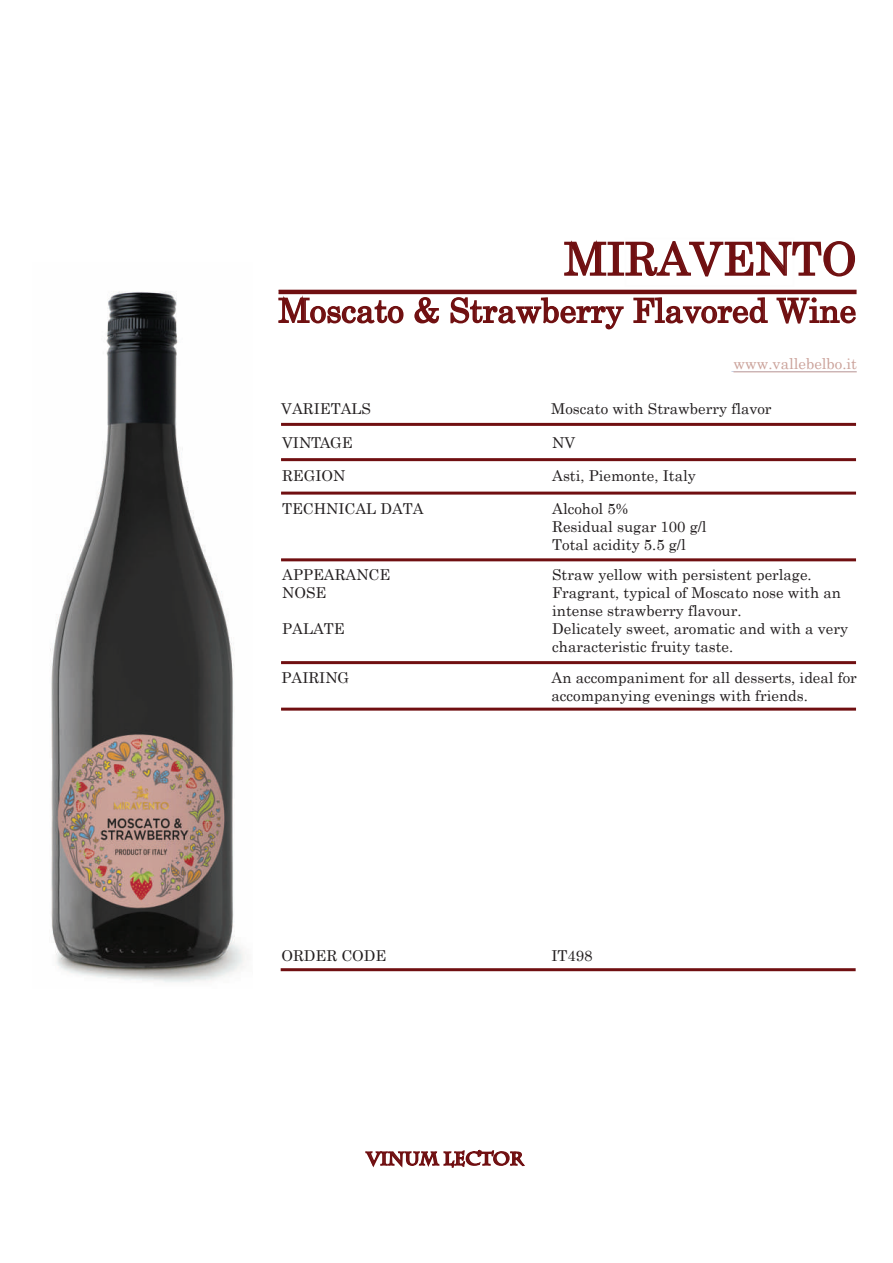
<style>
.page{position:relative;width:893px;height:1263px;background:#fff}
.page>*{position:absolute;margin:0;border:0;box-sizing:border-box;transform-origin:0 0}
.t1{font:45px "Century";color:#700f11}
.t2{font:33px "Century";color:#700f11}
.t3{font:700 18px "Charlemagne Std";color:#700f11}
.t4{font:15px/18px "Century";color:#231f20}
.t5{font:15px "Century";color:#cba29a}
</style>
<div class="page">
<hr style="left:278px;top:290px;width:579px;height:4px;background:#700f11">
<div style="left:281px;top:492px;width:575px;height:3px;border:2px solid #700f11"></div>
<div style="left:281px;top:558px;width:575px;height:3px;border:2px solid #700f11"></div>
<div style="left:281px;top:661px;width:575px;height:3px;border:2px solid #700f11"></div>
<div style="left:281px;top:708px;width:575px;height:3px;border:2px solid #700f11"></div>
<svg style="left:278px;top:291px;width:126px;height:33px"></svg>
<svg style="left:414px;top:297px;width:26px;height:27px"></svg>
<svg style="left:450px;top:297px;width:174px;height:33px"></svg>
<svg style="left:633px;top:297px;width:135px;height:27px"></svg>
<svg style="left:776px;top:291px;width:81px;height:33px"></svg>
<div style="left:281px;top:968px;width:575px;height:3px;border:2px solid #700f11"></div>
<svg style="left:564px;top:240px;width:292px;height:37px"></svg>
<div style="left:281px;top:423px;width:575px;height:3px;border:2px solid #700f11"></div>
<div style="left:281px;top:458px;width:575px;height:3px;border:2px solid #700f11"></div>
<svg style="left:365px;top:1149px;width:160px;height:19px"></svg>
<hr style="left:733px;top:371px;width:124px;height:1px;background:#cba29a">
<img style="left:50px;top:291px;width:196px;height:692px">
<h1 class="t1" style="left:564px;top:221px;width:294px">MIRAVENTO</h1>
<h2 class="t2" style="left:279px;top:283px;width:579px">Moscato &amp; Strawberry Flavored Wine</h2>
<p class="t5" style="left:733px;top:351px;width:125px">www.vallebelbo.it</p>
<p class="t4" style="left:281px;top:398px;width:91px">VARIETALS</p>
<p class="t4" style="left:551px;top:398px;width:222px">Moscato with Strawberry flavor</p>
<p class="t4" style="left:282px;top:432px;width:72px">VINTAGE</p>
<p class="t4" style="left:552px;top:432px;width:25px">NV</p>
<p class="t4" style="left:282px;top:465px;width:65px">REGION</p>
<p class="t4" style="left:552px;top:465px;width:145px">Asti, Piemonte, Italy</p>
<p class="t4" style="left:282px;top:498px;width:143px">TECHNICAL DATA</p>
<p class="t4" style="left:552px;top:498px;width:156px">Alcohol 5%<br>Residual sugar 100 g/l<br>Total acidity 5.5 g/l</p>
<p class="t4" style="left:282px;top:564px;width:110px">APPEARANCE</p>
<p class="t4" style="left:552px;top:564px;width:261px">Straw yellow with persistent perlage.</p>
<p class="t4" style="left:282px;top:582px;width:46px">NOSE</p>
<p class="t4" style="left:552px;top:582px;width:290px">Fragrant, typical of Moscato nose with an intense strawberry flavour.</p>
<p class="t4" style="left:282px;top:618px;width:64px">PALATE</p>
<p class="t4" style="left:552px;top:618px;width:297px">Delicately sweet, aromatic and with a very characteristic fruity taste.</p>
<p class="t4" style="left:281px;top:668px;width:69px">PAIRING</p>
<p class="t4" style="left:551px;top:668px;width:307px">An accompaniment for all desserts, ideal for accompanying evenings with friends.</p>
<p class="t4" style="left:281px;top:945px;width:107px">ORDER CODE</p>
<p class="t4" style="left:551px;top:945px;width:43px">IT498</p>
<p class="t3" style="left:367px;top:1148px;width:158px">VINUM LECTOR</p>
</div>
